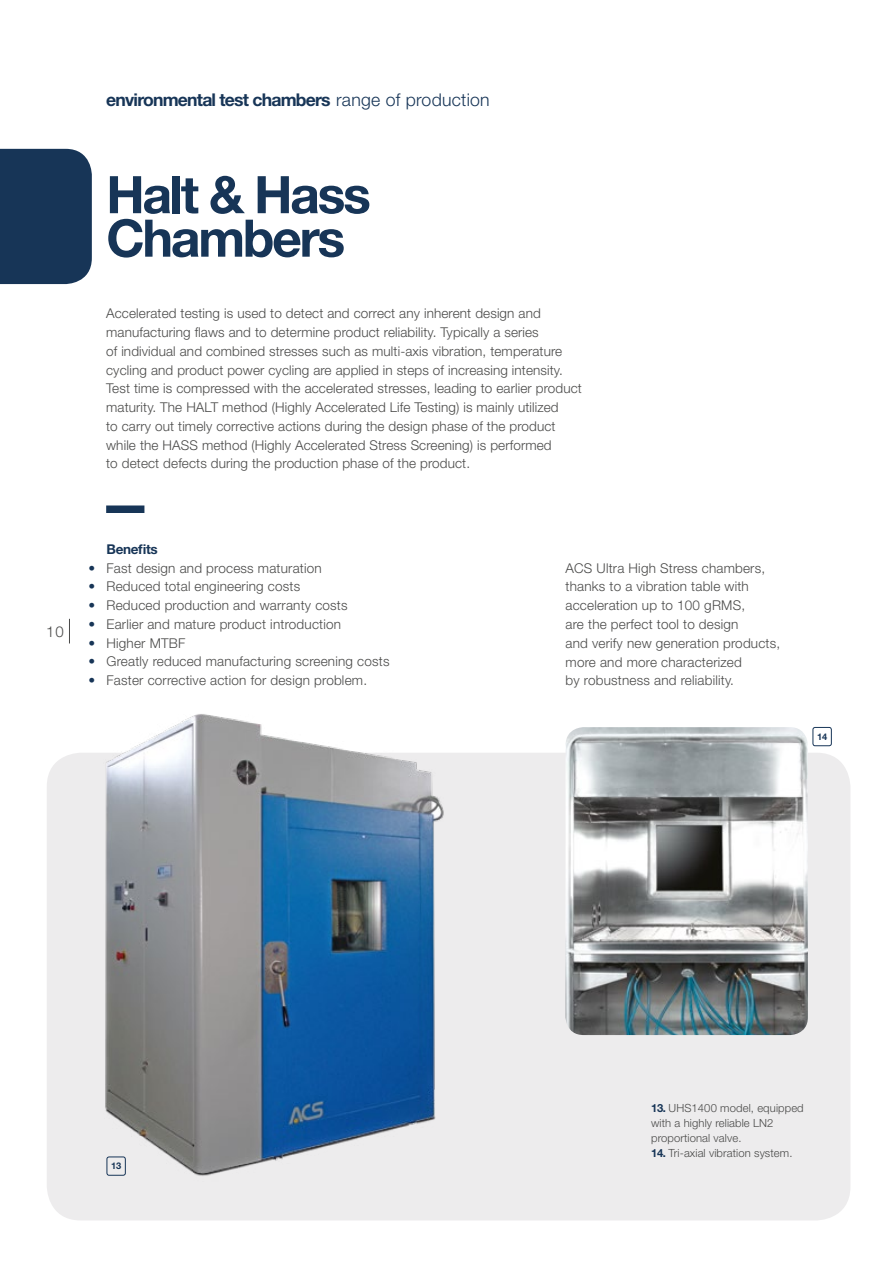
<style>
.page{position:relative;width:893px;height:1263px;background:#fff}
.page>*{position:absolute;margin:0;border:0;box-sizing:border-box;transform-origin:0 0}
.t1{font:700 51.75px/43.5px "Helvetica Neue LT Std";letter-spacing:-.045em;color:#173557}
.t2{font:700 17.55px "Helvetica Neue LT Std";letter-spacing:-.045em;color:#173557}
.t3{font:300 15px "Helvetica Neue LT Std";color:#4a4a49}
.t4{font:300 13.5px/18.8px "Helvetica Neue LT Std";letter-spacing:.01em;color:#4a4a49}
.t5{font:700 13.5px "Helvetica Neue LT Std";letter-spacing:-.025em;color:#173557}
.t6{font:300 11.25px/15px "Helvetica Neue LT Std";letter-spacing:.01em;color:#4a4a49}
.t7{font:700 9.15px "Helvetica Neue LT Std";color:#173557}
.s1{font-weight:300}
.s2{color:#173557}
.s3{font-weight:700;color:#173557}
</style>
<div class="page">
<div style="left:47px;top:753px;width:803px;height:467px;background:#edeced;border-radius:34px"></div>
<img style="left:105px;top:714px;width:339px;height:462px">
<img style="left:566px;top:727px;width:242px;height:308px">
<div style="left:106px;top:505px;width:38px;height:8px;background:#173557"></div>
<div style="left:107px;top:1157px;width:19px;height:18px;border:1px solid #173557;border-radius:2px"></div>
<div style="left:813px;top:727px;width:19px;height:19px;border:1px solid #173557;border-radius:2px"></div>
<div style="left:0;top:149px;width:92px;height:135px;background:#173557"></div>
<svg style="left:69px;top:619px;width:1px;height:24px"></svg>
<p class="t2" style="left:106px;top:89px;width:385px">environmental test chambers <span class="s1">range of production</span></p>
<h1 class="t1" style="left:106px;top:172px;width:266px">Halt &amp; Hass<br>Chambers</h1>
<p class="t4" style="left:106px;top:304px;width:477px">Accelerated testing is used to detect and correct any inherent design and manufacturing flaws and to determine product reliability. Typically a series<br>of individual and combined stresses such as multi-axis vibration, temperature cycling and product power cycling are applied in steps of increasing intensity.<br>Test time is compressed with the accelerated stresses, leading to earlier product maturity. The HALT method (Highly Accelerated Life Testing) is mainly utilized<br>to carry out timely corrective actions during the design phase of the product while the HASS method (Highly Accelerated Stress Screening) is performed<br>to detect defects during the production phase of the product.</p>
<p class="t3" style="left:46px;top:623px;width:19px">10</p>
<p class="t5" style="left:107px;top:541px;width:53px">Benefits</p>
<p class="t4" style="left:89px;top:558px;width:235px"><span class="s2">•</span> Fast design and process maturation</p>
<p class="t4" style="left:89px;top:577px;width:213px"><span class="s2">•</span> Reduced total engineering costs</p>
<p class="t4" style="left:89px;top:596px;width:261px"><span class="s2">•</span> Reduced production and warranty costs</p>
<p class="t4" style="left:89px;top:614px;width:254px"><span class="s2">•</span> Earlier and mature product introduction</p>
<p class="t4" style="left:89px;top:633px;width:98px"><span class="s2">•</span> Higher MTBF</p>
<p class="t4" style="left:89px;top:652px;width:302px"><span class="s2">•</span> Greatly reduced manufacturing screening costs</p>
<p class="t4" style="left:89px;top:671px;width:280px"><span class="s2">•</span> Faster corrective action for design problem.</p>
<p class="t4" style="left:566px;top:558px;width:216px">ACS Ultra High Stress chambers, thanks to a vibration table with acceleration up to 100 gRMS,<br>are the perfect tool to design<br>and verify new generation products, more and more characterized<br>by robustness and reliability.</p>
<p class="t7" style="left:817px;top:731px;width:11px">14</p>
<p class="t7" style="left:111px;top:1160px;width:11px">13</p>
<p class="t6" style="left:651px;top:1100px;width:154px"><span class="s3">13.</span> UHS1400 model, equipped with a highly reliable LN2 proportional valve.</p>
<p class="t6" style="left:651px;top:1145px;width:143px"><span class="s3">14.</span> Tri-axial vibration system.</p>
</div>
